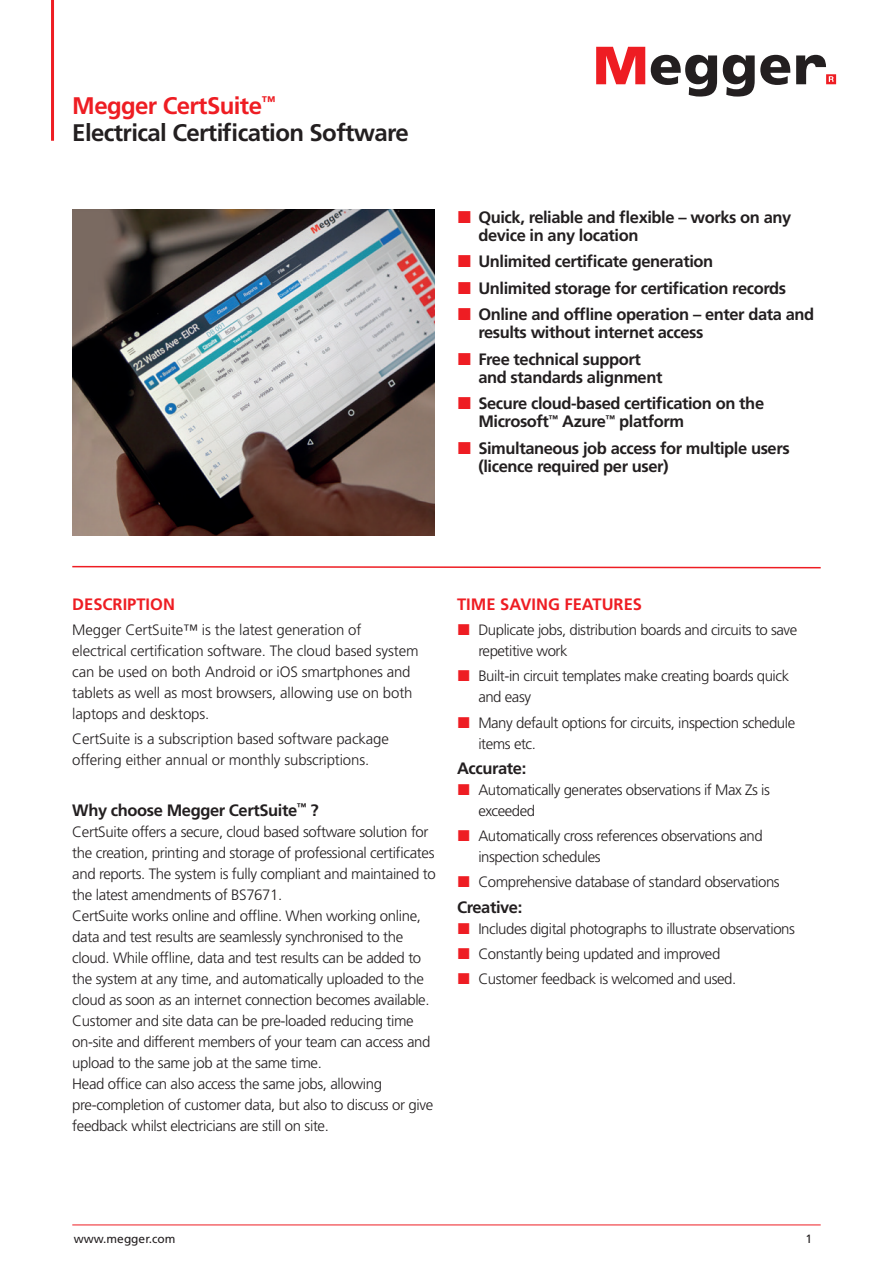
<style>
.page{position:relative;width:893px;height:1263px;background:#fff}
.page>*{position:absolute;margin:0;border:0;box-sizing:border-box;transform-origin:0 0}
.t1{font:700 24px/27px "Frutiger LT Pro";letter-spacing:-.025em;color:#231f20}
.t2{font:700 16.5px/26.5px "Frutiger LT Pro";letter-spacing:-.025em;color:#231f20}
.t3{font:700 16.5px "Frutiger LT Pro";color:#ee1d23}
.t4{font:300 15px/21px "Frutiger LT Pro";letter-spacing:-.025em;color:#231f20}
.t5{font:12px "Frutiger LT Pro";color:#231f20}
.s1{color:#ee1d23}
</style>
<div class="page">
<hr style="left:72px;top:1225px;width:749px;height:1px;background:#ee1d23">
<hr style="left:51px;top:0;width:3px;height:141px;background:#ee1d23">
<svg style="left:596px;top:47px;width:49px;height:37px"></svg>
<svg style="left:651px;top:55px;width:66px;height:42px"></svg>
<svg style="left:723px;top:55px;width:67px;height:42px"></svg>
<svg style="left:796px;top:55px;width:40px;height:29px"></svg>
<svg style="left:72px;top:565px;width:749px;height:4px"></svg>
<img style="left:72px;top:209px;width:363px;height:326px">
<h1 class="t1" style="left:72px;top:92px;width:338px"><span class="s1">Megger CertSuite</span><sup>™<br></sup>Electrical Certification Software</h1>
<p class="t2" style="left:478px;top:208px;width:314px;line-height:18px">Quick, reliable and flexible – works on any device in any location</p>
<p class="t2" style="left:478px;top:248px;width:337px">Unlimited certificate generation<br>Unlimited storage for certification records<br>Online and offline operation – enter data and</p>
<p class="t2" style="left:478px;top:319px;width:227px">results without internet access<br>Free technical support</p>
<p class="t2" style="left:478px;top:364px;width:287px">and standards alignment<br>Secure cloud-based certification on the</p>
<p class="t2" style="left:478px;top:408px;width:313px">Microsoft<sup>™</sup> Azure<sup>™</sup> platform<br>Simultaneous job access for multiple users</p>
<p class="t2" style="left:478px;top:453px;width:192px">(licence required per user)</p>
<p class="t3" style="left:72px;top:594px;width:104px">DESCRIPTION</p>
<p class="t4" style="left:72px;top:619px;width:348px">Megger CertSuite™ is the latest generation of electrical certification software. The cloud based system can be used on both Android or iOS smartphones and tablets as well as most browsers, allowing use on both laptops and desktops.</p>
<p class="t4" style="left:72px;top:729px;width:318px">CertSuite is a subscription based software package offering either annual or monthly subscriptions.</p>
<p class="t2" style="left:72px;top:797px;width:248px">Why choose Megger CertSuite<sup>™</sup> ?</p>
<p class="t4" style="left:72px;top:821px;width:365px">CertSuite offers a secure, cloud based software solution for the creation, printing and storage of professional certificates and reports. The system is fully compliant and maintained to the latest amendments of BS7671.<br>CertSuite works online and offline. When working online, data and test results are seamlessly synchronised to the cloud. While offline, data and test results can be added to the system at any time, and automatically uploaded to the cloud as soon as an internet connection becomes available.<br>Customer and site data can be pre-loaded reducing time on-site and different members of your team can access and upload to the same job at the same time.<br>Head office can also access the same jobs, allowing pre-completion of customer data, but also to discuss or give feedback whilst electricians are still on site.</p>
<p class="t3" style="left:457px;top:594px;width:186px">TIME SAVING FEATURES</p>
<p class="t4" style="left:478px;top:619px;width:320px">Duplicate jobs, distribution boards and circuits to save repetitive work</p>
<p class="t4" style="left:478px;top:666px;width:312px">Built-in circuit templates make creating boards quick and easy</p>
<p class="t4" style="left:478px;top:712px;width:318px">Many default options for circuits, inspection schedule items etc.</p>
<p class="t2" style="left:457px;top:755px;width:71px">Accurate:</p>
<p class="t4" style="left:478px;top:779px;width:293px">Automatically generates observations if Max Zs is exceeded</p>
<p class="t4" style="left:478px;top:825px;width:286px">Automatically cross references observations and inspection schedules</p>
<p class="t4" style="left:478px;top:872px;width:303px">Comprehensive database of standard observations</p>
<p class="t2" style="left:457px;top:894px;width:67px">Creative:</p>
<p class="t4" style="left:478px;top:916px;width:318px;line-height:25.2px">Includes digital photographs to illustrate observations<br>Constantly being updated and improved<br>Customer feedback is welcomed and used.</p>
<p class="t5" style="left:74px;top:1231px;width:103px">www.megger.com</p>
<p class="t5" style="left:805px;top:1231px;width:8px">1</p>
</div>
